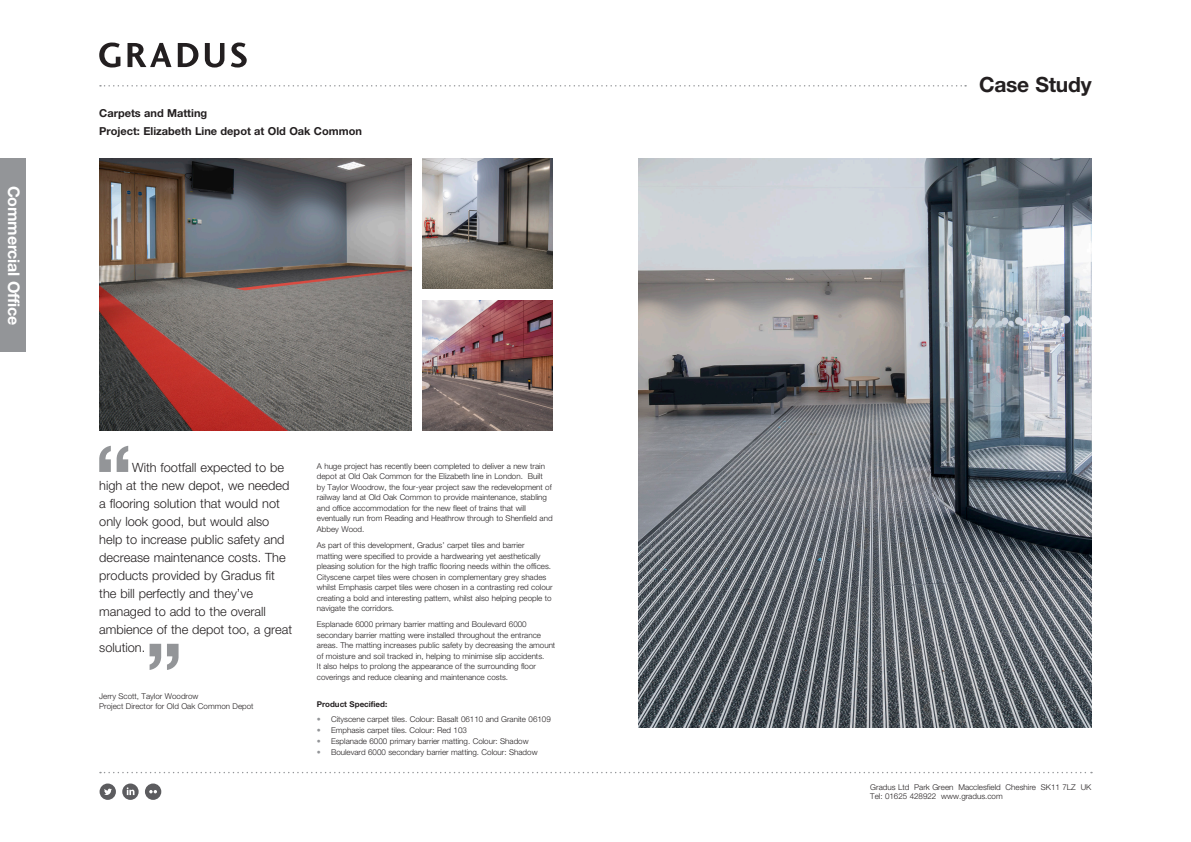
<style>
.page{position:relative;width:1191px;height:842px;background:#fff}
.page>*{position:absolute;margin:0;border:0;box-sizing:border-box;transform-origin:0 0}
.t1{font:700 21px "Helvetica Neue LT";letter-spacing:-.01em;color:#231f20}
.t2{font:700 16px "Helvetica Neue LT";letter-spacing:-.01em;color:#fff}
.t3{font:300 12.8px/18px "Helvetica Neue LT";color:#231f20}
.t4{font:700 11px "Helvetica Neue LT";color:#231f20}
.t5{font:300 8px/10.5px "Helvetica Neue LT";color:#231f20}
.t6{font:700 8px "Helvetica Neue LT";color:#231f20}
.s1{color:#939598}
</style>
<div class="page">
<svg style="left:100px;top:772px;width:992px;height:1px"></svg>
<svg style="left:99px;top:446px;width:29px;height:26px"></svg>
<svg style="left:150px;top:644px;width:29px;height:26px"></svg>
<div style="left:0;top:158px;width:26px;height:194px;background:#939598"></div>
<svg style="left:99px;top:43px;width:21px;height:25px"></svg>
<svg style="left:127px;top:43px;width:44px;height:24px"></svg>
<svg style="left:178px;top:43px;width:20px;height:24px"></svg>
<svg style="left:205px;top:43px;width:19px;height:25px"></svg>
<svg style="left:231px;top:43px;width:16px;height:25px"></svg>
<svg style="left:100px;top:85px;width:866px;height:2px"></svg>
<img style="left:638px;top:158px;width:453px;height:570px">
<img style="left:99px;top:159px;width:312px;height:271px">
<img style="left:422px;top:300px;width:131px;height:130px">
<img style="left:422px;top:158px;width:131px;height:131px">
<svg style="left:145px;top:783px;width:16px;height:17px"></svg>
<svg style="left:122px;top:783px;width:17px;height:17px"></svg>
<svg style="left:100px;top:783px;width:16px;height:17px"></svg>
<p class="t2" style="left:24px;top:186px;width:142px;rotate:90deg">Commercial Office</p>
<p class="t4" style="left:99px;top:107px;width:109px">Carpets and Matting</p>
<p class="t4" style="left:99px;top:124px;width:264px">Project: Elizabeth Line depot at Old Oak Common</p>
<p class="t3" style="left:99px;top:458px;width:194px;text-indent:33px">With footfall expected to be high at the new depot, we needed a flooring solution that would not only look good, but would also help to increase public safety and decrease maintenance costs. The products provided by Gradus fit the bill perfectly and they’ve managed to add to the overall ambience of the depot too, a great solution.</p>
<p class="t5" style="left:99px;top:691px;width:156px;line-height:9.6px">Jerry Scott, Taylor Woodrow<br>Project Director for Old Oak Common Depot</p>
<p class="t5" style="left:317px;top:461px;width:237px">A huge project has recently been completed to deliver a new train depot at Old Oak Common for the Elizabeth line in London. Built by Taylor Woodrow, the four-year project saw the redevelopment of railway land at Old Oak Common to provide maintenance, stabling and office accommodation for the new fleet of trains that will eventually run from Reading and Heathrow through to Shenfield and Abbey Wood.</p>
<p class="t5" style="left:317px;top:540px;width:237px">As part of this development, Gradus’ carpet tiles and barrier<br>matting were specified to provide a hardwearing yet aesthetically pleasing solution for the high traffic flooring needs within the offices.<br>Cityscene carpet tiles were chosen in complementary grey shades whilst Emphasis carpet tiles were chosen in a contrasting red colour creating a bold and interesting pattern, whilst also helping people to navigate the corridors.</p>
<p class="t5" style="left:317px;top:619px;width:240px">Esplanade 6000 primary barrier matting and Boulevard 6000 secondary barrier matting were installed throughout the entrance areas. The matting increases public safety by decreasing the amount of moisture and soil tracked in, helping to minimise slip accidents.<br>It also helps to prolong the appearance of the surrounding floor coverings and reduce cleaning and maintenance costs.</p>
<p class="t6" style="left:317px;top:699px;width:72px">Product Specified:</p>
<p class="t5" style="left:317px;top:714px;width:235px"><span class="s1">•</span> Cityscene carpet tiles. Colour: Basalt 06110 and Granite 06109</p>
<p class="t5" style="left:317px;top:725px;width:151px"><span class="s1">•</span> Emphasis carpet tiles. Colour: Red 103</p>
<p class="t5" style="left:317px;top:736px;width:213px"><span class="s1">•</span> Esplanade 6000 primary barrier matting. Colour: Shadow</p>
<p class="t5" style="left:317px;top:747px;width:222px"><span class="s1">•</span> Boulevard 6000 secondary barrier matting. Colour: Shadow</p>
<p class="t1" style="left:979px;top:71px;width:114px">Case Study</p>
<p class="t5" style="left:870px;top:782px;width:223px;line-height:9.6px">Gradus Ltd Park Green Macclesfield Cheshire SK11 7LZ UK<br>Tel: 01625 428922 www.gradus.com</p>
</div>
